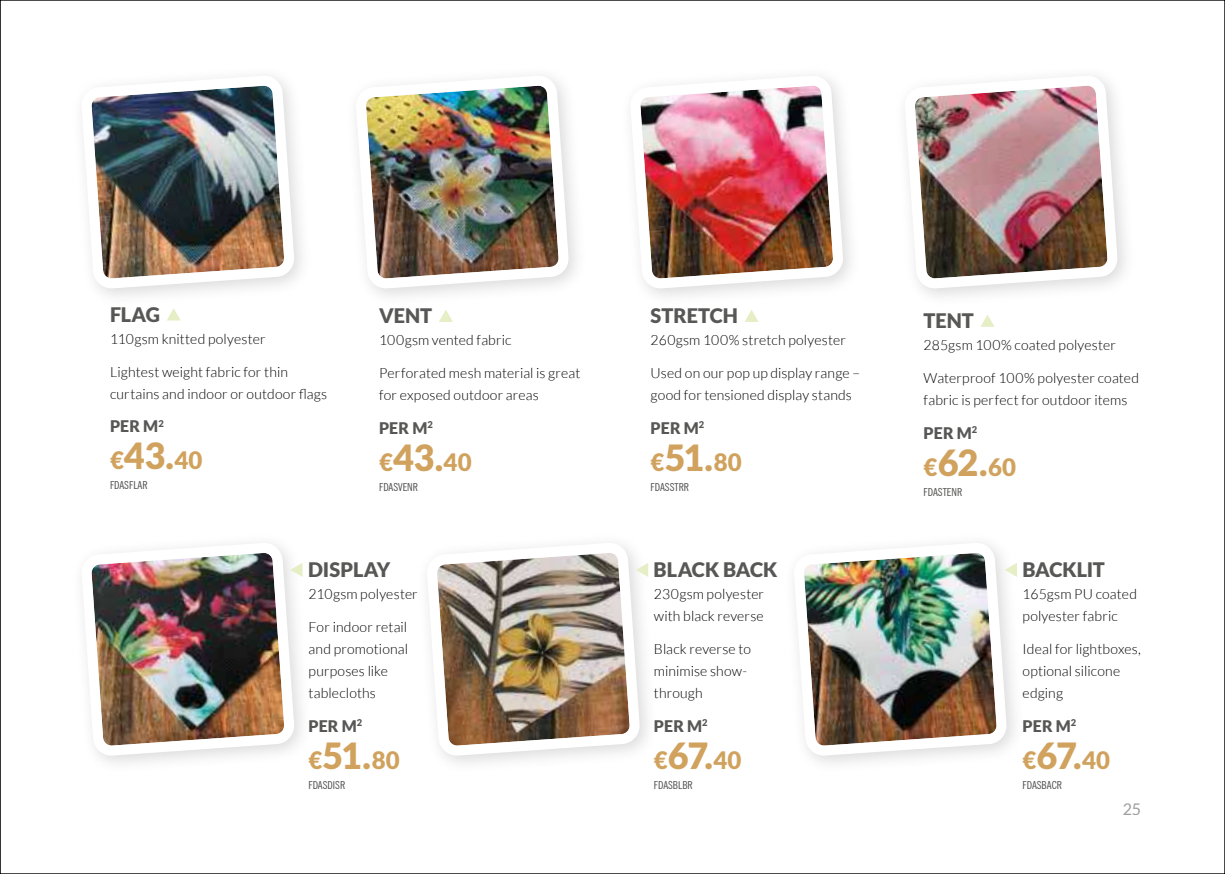
<style>
.page{position:relative;width:1225px;height:874px;background:#fff}
.page>*{position:absolute;margin:0;border:0;box-sizing:border-box;transform-origin:0 0}
.t1{font:900 24px "Lato";letter-spacing:.005em;color:#d0a25d}
.t2{font:900 20px "Lato";letter-spacing:-.005em;color:#575756}
.t3{font:900 16px "Lato";letter-spacing:.005em;color:#575756}
.t4{font:16px "Lato";color:#9d9d9c}
.t5{font:300 14px/22px "Lato";letter-spacing:.01em;color:#000}
.t6{font:condensed 11px "News Gothic BT";color:#4a4a49}
.s1{font-size:36px}
</style>
<div class="page">
<svg style="left:441px;top:544px;width:190px;height:211px"></svg>
<img style="left:86px;top:77px;width:209px;height:212px">
<svg style="left:96px;top:544px;width:189px;height:211px"></svg>
<div style="left:345px;top:64px;width:242px;height:243px;background:#000;opacity:.15"></div>
<img style="left:360px;top:75px;width:209px;height:214px">
<svg style="left:808px;top:543px;width:190px;height:212px"></svg>
<img style="left:635px;top:77px;width:208px;height:212px">
<div style="left:893px;top:64px;width:243px;height:243px;background:#000;opacity:.15"></div>
<img style="left:909px;top:75px;width:209px;height:214px">
<svg style="left:167px;top:308px;width:14px;height:12px"></svg>
<svg style="left:439px;top:310px;width:14px;height:12px"></svg>
<svg style="left:744px;top:310px;width:14px;height:12px"></svg>
<svg style="left:981px;top:315px;width:13px;height:11px"></svg>
<img style="left:86px;top:547px;width:216px;height:203px">
<img style="left:798px;top:547px;width:219px;height:203px">
<img style="left:431px;top:547px;width:217px;height:203px">
<h2 class="t2" style="left:110px;top:302px;width:52px">FLAG</h2>
<p class="t5" style="left:110px;top:327px;width:157px">110gsm knitted polyester</p>
<p class="t5" style="left:110px;top:361px;width:219px">Lightest weight fabric for thin curtains and indoor or outdoor flags</p>
<p class="t3" style="left:110px;top:417px;width:55px">PER M<sup>2</sup></p>
<h1 class="t1" style="left:110px;top:446px;width:94px">€<span class="s1">43.</span>40</h1>
<p class="t6" style="left:110px;top:478px;width:39px">FDASFLAR</p>
<h2 class="t2" style="left:379px;top:304px;width:55px">VENT</h2>
<p class="t5" style="left:379px;top:329px;width:134px">100gsm vented fabric</p>
<p class="t5" style="left:379px;top:362px;width:203px">Perforated mesh material is great for exposed outdoor areas</p>
<p class="t3" style="left:379px;top:418px;width:55px">PER M<sup>2</sup></p>
<h1 class="t1" style="left:379px;top:448px;width:94px">€<span class="s1">43.</span>40</h1>
<p class="t6" style="left:379px;top:480px;width:40px">FDASVENR</p>
<h2 class="t2" style="left:308px;top:557px;width:84px">DISPLAY</h2>
<p class="t5" style="left:308px;top:582px;width:111px">210gsm polyester</p>
<p class="t5" style="left:308px;top:616px;width:101px">For indoor retail and promotional purposes like tablecloths</p>
<p class="t3" style="left:308px;top:716px;width:55px">PER M<sup>2</sup></p>
<h1 class="t1" style="left:308px;top:745px;width:93px">€<span class="s1">51.</span>80</h1>
<p class="t6" style="left:308px;top:777px;width:38px">FDASDISR</p>
<h2 class="t2" style="left:650px;top:304px;width:89px">STRETCH</h2>
<p class="t5" style="left:650px;top:329px;width:197px">260gsm 100% stretch polyester</p>
<p class="t5" style="left:650px;top:362px;width:211px">Used on our pop up display range – good for tensioned display stands</p>
<p class="t3" style="left:650px;top:418px;width:55px">PER M<sup>2</sup></p>
<h1 class="t1" style="left:650px;top:448px;width:93px">€<span class="s1">51.</span>80</h1>
<p class="t6" style="left:650px;top:480px;width:40px">FDASSTRR</p>
<h2 class="t2" style="left:653px;top:557px;width:125px">BLACK BACK</h2>
<p class="t5" style="left:654px;top:582px;width:112px">230gsm polyester with black reverse</p>
<p class="t5" style="left:654px;top:638px;width:99px">Black reverse to minimise show&shy;through</p>
<p class="t3" style="left:654px;top:716px;width:55px">PER M<sup>2</sup></p>
<h1 class="t1" style="left:654px;top:745px;width:89px">€<span class="s1">67.</span>40</h1>
<p class="t6" style="left:654px;top:777px;width:40px">FDASBLBR</p>
<h2 class="t2" style="left:923px;top:308px;width:52px">TENT</h2>
<p class="t5" style="left:923px;top:334px;width:194px">285gsm 100% coated polyester</p>
<p class="t5" style="left:923px;top:367px;width:217px">Waterproof 100% polyester coated fabric is perfect for outdoor items</p>
<p class="t3" style="left:923px;top:423px;width:55px">PER M<sup>2</sup></p>
<h1 class="t1" style="left:923px;top:452px;width:94px">€<span class="s1">62.</span>60</h1>
<p class="t6" style="left:923px;top:485px;width:40px">FDASTENR</p>
<h2 class="t2" style="left:1022px;top:557px;width:84px">BACKLIT</h2>
<p class="t5" style="left:1022px;top:582px;width:116px">165gsm PU coated polyester fabric</p>
<p class="t5" style="left:1022px;top:638px;width:120px">Ideal for lightboxes, optional silicone edging</p>
<p class="t3" style="left:1022px;top:716px;width:55px">PER M<sup>2</sup></p>
<h1 class="t1" style="left:1022px;top:745px;width:89px">€<span class="s1">67.</span>40</h1>
<p class="t6" style="left:1022px;top:777px;width:41px">FDASBACR</p>
<p class="t4" style="left:1122px;top:799px;width:20px">25</p>
</div>
